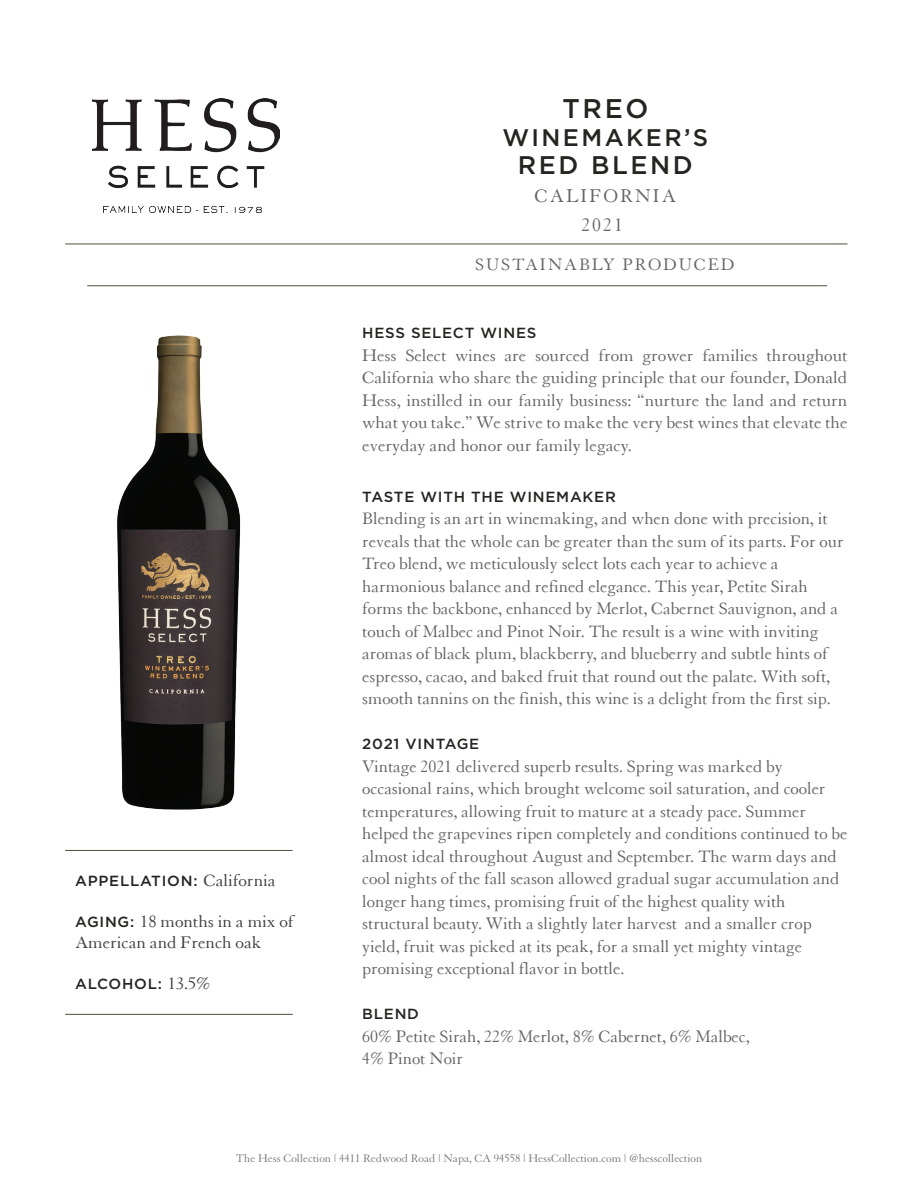
<style>
.page{position:relative;width:918px;height:1188px;background:#fff}
.page>*{position:absolute;margin:0;border:0;box-sizing:border-box;transform-origin:0 0}
.t1{font:500 27px "Gotham";color:#242420}
.t2{font:500 25.5px "Gotham";letter-spacing:.1em;color:#242420}
.t3{font:500 24px "Gotham";letter-spacing:.1em;color:#242420}
.t4{font:19.95px/28.2px "Granjon LT";letter-spacing:.1em;color:#636466;text-align:center}
.t5{font:18px/22.5px "Granjon LT";letter-spacing:-.005em;color:#636366}
.t6{font:18px/22.5px "Granjon LT";letter-spacing:-.005em;color:#636466;text-align:justify}
.t7{font:18px/20.5px "Granjon LT";letter-spacing:-.005em;color:#413f41}
.t8{font:18px "Granjon LT";letter-spacing:.1em;color:#636466}
.t9{font:500 14.7px "Gotham";letter-spacing:.05em;color:#242420}
.t10{font:12px "Granjon";color:#767779}
.s1{font-family:"Granjon LT";font-weight:400;font-size:18px;color:#413f41}
.s2{font-family:"Gotham";font-weight:500;font-size:14.7px;color:#242420}
</style>
<div class="page">
<img style="left:93px;top:98px;width:187px;height:114px">
<hr style="left:65px;top:850px;width:228px;height:1px;background:#49523a">
<hr style="left:65px;top:244px;width:783px;height:1px;background:#49523a">
<hr style="left:87px;top:286px;width:740px;height:1px;background:#49523a">
<img style="left:117px;top:335px;width:124px;height:475px">
<hr style="left:65px;top:1014px;width:228px;height:1px;background:#49523a">
<h1 class="t1" style="left:562px;top:90px;width:88px">TREO</h1>
<h3 class="t3" style="left:502px;top:122px;width:207px">WINEMAKER’S</h3>
<h2 class="t2" style="left:518px;top:148px;width:176px">RED BLEND</h2>
<p class="t4" style="left:534px;top:183px;width:143px">CALIFORNIA<br>2021</p>
<p class="t9" style="left:75px;top:872px;width:202px">APPELLATION: <span class="s1">California</span></p>
<p class="t7" style="left:75px;top:912px;width:220px"><span class="s2">AGING:</span> 18 months in a mix of<br>American and French oak</p>
<p class="t9" style="left:75px;top:974px;width:137px">ALCOHOL: <span class="s1">13.5%</span></p>
<p class="t8" style="left:475px;top:254px;width:261px">SUSTAINABLY PRODUCED</p>
<p class="t9" style="left:362px;top:323px;width:176px">HESS SELECT WINES</p>
<p class="t6" style="left:362px;top:344px;width:487px">Hess Select wines are sourced from grower families throughout California who share the guiding principle that our founder, Donald Hess, instilled in our family business: “nurture the land and return what you take.” We strive to make the very best wines that elevate the everyday and honor our family legacy.</p>
<p class="t9" style="left:362px;top:487px;width:255px">TASTE WITH THE WINEMAKER</p>
<p class="t5" style="left:362px;top:508px;width:483px">Blending is an art in winemaking, and when done with precision, it reveals that the whole can be greater than the sum of its parts. For our Treo blend, we meticulously select lots each year to achieve a harmonious balance and refined elegance. This year, Petite Sirah forms the backbone, enhanced by Merlot, Cabernet Sauvignon, and a touch of Malbec and Pinot Noir. The result is a wine with inviting aromas of black plum, blackberry, and blueberry and subtle hints of espresso, cacao, and baked fruit that round out the palate. With soft, smooth tannins on the finish, this wine is a delight from the first sip.</p>
<p class="t9" style="left:362px;top:734px;width:118px">2021 VINTAGE</p>
<p class="t5" style="left:362px;top:755px;width:487px">Vintage 2021 delivered superb results. Spring was marked by occasional rains, which brought welcome soil saturation, and cooler temperatures, allowing fruit to mature at a steady pace. Summer helped the grapevines ripen completely and conditions continued to be almost ideal throughout August and September. The warm days and cool nights of the fall season allowed gradual sugar accumulation and longer hang times, promising fruit of the highest quality with structural beauty. With a slightly later harvest and a smaller crop yield, fruit was picked at its peak, for a small yet mighty vintage promising exceptional flavor in bottle.</p>
<p class="t9" style="left:362px;top:1004px;width:58px">BLEND</p>
<p class="t5" style="left:362px;top:1025px;width:389px">60% Petite Sirah, 22% Merlot, 8% Cabernet, 6% Malbec,<br>4% Pinot Noir</p>
<p class="t10" style="left:236px;top:1151px;width:468px">The Hess Collection | 4411 Redwood Road | Napa, CA 94558 | HessCollection.com | @hesscollection</p>
</div>
